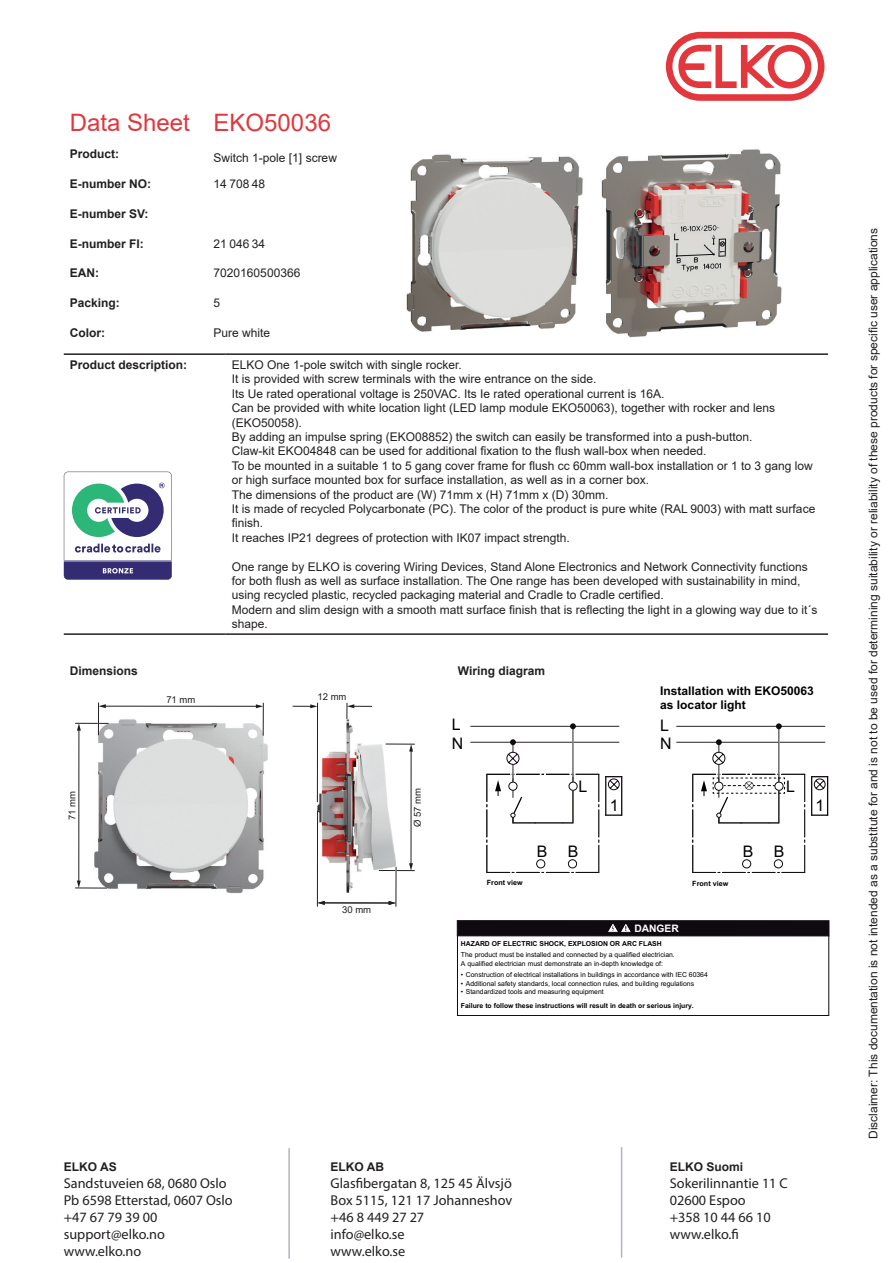
<style>
.page{position:relative;width:893px;height:1263px;background:#fff}
.page>*{position:absolute;margin:0;border:0;box-sizing:border-box;transform-origin:0 0}
.t1{font:24px "Arial";color:#e1373d}
.t2{font:15.9px "Arial";color:#000}
.t3{font:14.25px/17.1px "Myriad Pro";color:#231f20}
.t4{font:12px/14.4px "Arial";color:#231f20}
.t5{font:700 12px "Arial";color:#231f20}
.t6{font:700 12px/14.4px "Arial";color:#000}
.t7{font:700 10.35px "Arial";color:#fff}
.t8{font:9.45px "Arial";color:#231f20}
.t9{font:700 7.2px "Arial";color:#000}
.t10{font:6.9px/8.2px "Arial";color:#000}
.t11{font:700 6.9px "Arial";color:#000}
</style>
<div class="page">
<hr style="left:288px;top:1148px;width:2px;height:111px;background:#b2b3c1">
<hr style="left:621px;top:1147px;width:1px;height:111px;background:#b2b3c1">
<img style="left:406px;top:154px;width:177px;height:178px">
<img style="left:601px;top:149px;width:181px;height:189px">
<hr style="left:64px;top:353px;width:162px;height:2px;background:#231f20">
<hr style="left:226px;top:353px;width:602px;height:2px;background:#231f20">
<hr style="left:64px;top:633px;width:162px;height:2px;background:#231f20">
<hr style="left:226px;top:633px;width:602px;height:2px;background:#231f20">
<img style="left:85px;top:719px;width:175px;height:175px">
<img style="left:260px;top:710px;width:155px;height:192px">
<hr style="left:78px;top:729px;width:1px;height:153px;background:#231f20">
<svg style="left:77px;top:880px;width:4px;height:7px"></svg>
<svg style="left:77px;top:724px;width:4px;height:7px"></svg>
<hr style="left:75px;top:723px;width:33px;height:1px;background:#231f20">
<hr style="left:75px;top:887px;width:32px;height:1px;background:#231f20">
<hr style="left:98px;top:703px;width:1px;height:32px;background:#231f20">
<hr style="left:263px;top:703px;width:1px;height:32px;background:#231f20">
<hr style="left:317px;top:811px;width:1px;height:95px;background:#231f20">
<hr style="left:317px;top:703px;width:1px;height:99px;background:#231f20">
<hr style="left:411px;top:750px;width:1px;height:114px;background:#231f20">
<svg style="left:409px;top:863px;width:4px;height:7px"></svg>
<svg style="left:386px;top:744px;width:29px;height:7px"></svg>
<hr style="left:379px;top:870px;width:35px;height:1px;background:#231f20">
<svg style="left:293px;top:704px;width:24px;height:4px"></svg>
<svg style="left:347px;top:703px;width:25px;height:16px"></svg>
<hr style="left:105px;top:706px;width:152px;height:1px;background:#231f20">
<svg style="left:98px;top:704px;width:8px;height:4px"></svg>
<svg style="left:256px;top:704px;width:7px;height:4px"></svg>
<hr style="left:395px;top:867px;width:2px;height:39px;background:#fff">
<hr style="left:396px;top:867px;width:1px;height:39px;background:#231f20">
<hr style="left:323px;top:902px;width:67px;height:1px;background:#231f20">
<svg style="left:317px;top:901px;width:8px;height:4px"></svg>
<svg style="left:389px;top:901px;width:7px;height:4px"></svg>
<div style="left:457px;top:935px;width:372px;height:81px;border:1px solid #0f0a10"></div>
<div style="left:457px;top:921px;width:372px;height:15px;background:#0f0a10"></div>
<div style="left:457px;top:920px;width:372px;height:16px;border:1px solid #0f0a10"></div>
<svg style="left:608px;top:924px;width:22px;height:8px"></svg>
<hr style="left:470px;top:742px;width:149px;height:1px;background:#0f0a10">
<hr style="left:470px;top:726px;width:149px;height:1px;background:#0f0a10">
<svg style="left:570px;top:723px;width:6px;height:6px"></svg>
<hr style="left:572px;top:726px;width:1px;height:56px;background:#0f0a10">
<svg style="left:486px;top:737px;width:136px;height:136px"></svg>
<hr style="left:676px;top:742px;width:149px;height:1px;background:#0f0a10">
<hr style="left:676px;top:726px;width:149px;height:1px;background:#0f0a10">
<svg style="left:776px;top:723px;width:6px;height:6px"></svg>
<hr style="left:778px;top:726px;width:1px;height:56px;background:#0f0a10">
<svg style="left:692px;top:737px;width:136px;height:136px"></svg>
<svg style="left:64px;top:472px;width:108px;height:108px"></svg>
<svg style="left:666px;top:32px;width:158px;height:69px"></svg>
<h1 class="t1" style="left:70px;top:106px;width:263px">Data Sheet EKO50036</h1>
<p class="t5" style="left:70px;top:146px;width:51px">Product:</p>
<p class="t4" style="left:214px;top:151px;width:125px">Switch 1-pole [1] screw</p>
<p class="t5" style="left:70px;top:175px;width:83px">E-number NO:</p>
<p class="t4" style="left:214px;top:177px;width:53px">14 708 48</p>
<p class="t5" style="left:70px;top:205px;width:80px">E-number SV:</p>
<p class="t5" style="left:70px;top:235px;width:76px">E-number FI:</p>
<p class="t4" style="left:214px;top:236px;width:53px">21 046 34</p>
<p class="t5" style="left:70px;top:265px;width:31px">EAN:</p>
<p class="t4" style="left:214px;top:266px;width:88px">7020160500366</p>
<p class="t5" style="left:70px;top:294px;width:52px">Packing:</p>
<p class="t4" style="left:214px;top:296px;width:8px">5</p>
<p class="t5" style="left:70px;top:324px;width:37px">Color:</p>
<p class="t4" style="left:214px;top:325px;width:58px">Pure white</p>
<p class="t5" style="left:70px;top:356px;width:119px">Product description:</p>
<p class="t4" style="left:232px;top:357px;width:585px">ELKO One 1-pole switch with single rocker.<br>It is provided with screw terminals with the wire entrance on the side.<br>Its Ue rated operational voltage is 250VAC. Its Ie rated operational current is 16A.<br>Can be provided with white location light (LED lamp module EKO50063), together with rocker and lens (EKO50058).<br>By adding an impulse spring (EKO08852) the switch can easily be transformed into a push-button.<br>Claw-kit EKO04848 can be used for additional fixation to the flush wall-box when needed.<br>To be mounted in a suitable 1 to 5 gang cover frame for flush cc 60mm wall-box installation or 1 to 3 gang low or high surface mounted box for surface installation, as well as in a corner box.<br>The dimensions of the product are (W) 71mm x (H) 71mm x (D) 30mm.<br>It is made of recycled Polycarbonate (PC). The color of the product is pure white (RAL 9003) with matt surface finish.<br>It reaches IP21 degrees of protection with IK07 impact strength.</p>
<p class="t4" style="left:232px;top:559px;width:587px">One range by ELKO is covering Wiring Devices, Stand Alone Electronics and Network Connectivity functions for both flush as well as surface installation. The One range has been developed with sustainability in mind, using recycled plastic, recycled packaging material and Cradle to Cradle certified.<br>Modern and slim design with a smooth matt surface finish that is reflecting the light in a glowing way due to it´s shape.</p>
<p class="t5" style="left:70px;top:662px;width:70px">Dimensions</p>
<p class="t5" style="left:458px;top:662px;width:89px">Wiring diagram</p>
<p class="t8" style="left:166px;top:693px;width:31px">71 mm</p>
<p class="t6" style="left:660px;top:684px;width:155px">Installation with EKO50063 as locator light</p>
<h2 class="t2" style="left:660px;top:732px;width:13px">N</h2>
<p class="t8" style="left:317px;top:690px;width:31px">12 mm</p>
<h2 class="t2" style="left:452px;top:714px;width:10px">L</h2>
<h2 class="t2" style="left:660px;top:714px;width:10px">L</h2>
<h2 class="t2" style="left:452px;top:732px;width:13px">N</h2>
<p class="t8" style="left:66px;top:820px;width:31px;rotate:-90deg">71 mm</p>
<p class="t5" style="left:64px;top:1158px;width:54px">ELKO AS</p>
<p class="t3" style="left:64px;top:1174px;width:171px">Sandstuveien 68, 0680 Oslo<br>Pb 6598 Etterstad, 0607 Oslo +47 67 79 39 00 support@elko.no www.elko.no</p>
<p class="t8" style="left:342px;top:903px;width:31px">30 mm</p>
<p class="t8" style="left:411px;top:827px;width:41px;rotate:-90deg">Ø 57 mm</p>
<h2 class="t2" style="left:579px;top:775px;width:10px">L</h2>
<p class="t9" style="left:487px;top:877px;width:38px">Front view</p>
<h2 class="t2" style="left:537px;top:840px;width:12px">B</h2>
<h2 class="t2" style="left:568px;top:840px;width:12px">B</h2>
<h2 class="t2" style="left:610px;top:794px;width:10px">1</h2>
<p class="t9" style="left:692px;top:879px;width:38px">Front view</p>
<p class="t7" style="left:634px;top:921px;width:46px">DANGER</p>
<p class="t11" style="left:461px;top:939px;width:202px">HAZARD OF ELECTRIC SHOCK, EXPLOSION OR ARC FLASH</p>
<p class="t10" style="left:461px;top:951px;width:215px">The product must be installed and connected by a qualified electrician.<br>A qualified electrician must demonstrate an in-depth knowledge of:</p>
<p class="t10" style="left:461px;top:970px;width:248px">• Construction of electrical installations in buildings in accordance with IEC 60364</p>
<p class="t10" style="left:461px;top:979px;width:235px">• Additional safety standards, local connection rules, and building regulations</p>
<p class="t10" style="left:461px;top:988px;width:144px">• Standardized tools and measuring equipment</p>
<p class="t11" style="left:461px;top:1000px;width:234px">Failure to follow these instructions will result in death or serious injury.</p>
<h2 class="t2" style="left:786px;top:775px;width:10px">L</h2>
<h2 class="t2" style="left:743px;top:840px;width:12px">B</h2>
<h2 class="t2" style="left:774px;top:840px;width:12px">B</h2>
<h2 class="t2" style="left:816px;top:794px;width:10px">1</h2>
<p class="t5" style="left:331px;top:1158px;width:55px">ELKO AB</p>
<p class="t3" style="left:331px;top:1174px;width:183px">Glasfibergatan 8, 125 45 Älvsjö<br>Box 5115, 121 17 Johanneshov +46 8 449 27 27<br>info@elko.se<br>www.elko.se</p>
<p class="t5" style="left:670px;top:1158px;width:75px">ELKO Suomi</p>
<p class="t3" style="left:670px;top:1174px;width:120px">Sokerilinnantie 11 C<br>02600 Espoo<br>+358 10 44 66 10 www.elko.fi</p>
<p class="t4" style="left:866px;top:1139px;width:912px;rotate:-90deg">Disclaimer: This documentation is not intended as a substitute for and is not to be used for determining suitability or reliability of these products for specific user applications</p>
</div>
